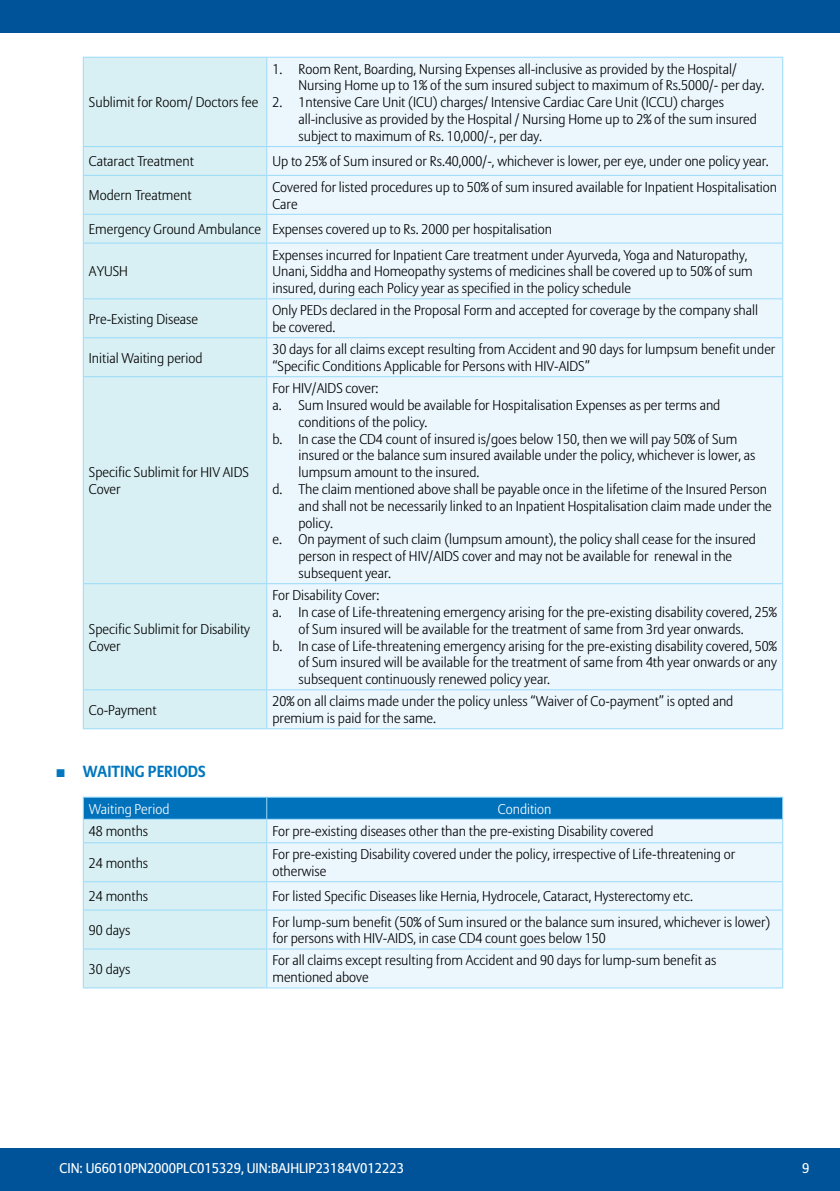
<style>
.page{position:relative;width:840px;height:1191px;background:#fff}
.page>*{position:absolute;margin:0;border:0;box-sizing:border-box;transform-origin:0 0}
.t1{font:700 16px "Allianz Sans";color:#0077be}
.t2{font:300 14px/16.8px "Allianz Sans";color:#000}
.t3{font:14px "Allianz Sans";color:#fff}
.t4{font:300 14px "Allianz Sans";color:#fff}
</style>
<div class="page">
<div style="left:0;top:0;width:839px;height:33px;background:#005399"></div>
<div style="left:0;top:1148px;width:839px;height:43px;background:#005399"></div>
<div style="left:84px;top:58px;width:182px;height:670px;background:#d8eff3"></div>
<div style="left:267px;top:58px;width:514px;height:670px;background:#ebf6fd"></div>
<hr style="left:83px;top:57px;width:183px;height:1px;background:#9adbf9">
<hr style="left:83px;top:58px;width:1px;height:88px;background:#9adbf9">
<hr style="left:266px;top:57px;width:516px;height:1px;background:#9adbf9">
<hr style="left:266px;top:58px;width:1px;height:88px;background:#9adbf9">
<hr style="left:781px;top:58px;width:1px;height:88px;background:#9adbf9">
<hr style="left:83px;top:146px;width:183px;height:1px;background:#9adbf9">
<svg style="left:83px;top:147px;width:1px;height:28px"></svg>
<hr style="left:266px;top:146px;width:516px;height:1px;background:#9adbf9">
<svg style="left:266px;top:147px;width:1px;height:28px"></svg>
<svg style="left:781px;top:147px;width:1px;height:28px"></svg>
<hr style="left:83px;top:175px;width:183px;height:1px;background:#9adbf9">
<hr style="left:83px;top:176px;width:1px;height:38px;background:#9adbf9">
<hr style="left:266px;top:175px;width:516px;height:1px;background:#9adbf9">
<hr style="left:266px;top:176px;width:1px;height:38px;background:#9adbf9">
<hr style="left:781px;top:176px;width:1px;height:38px;background:#9adbf9">
<hr style="left:83px;top:214px;width:183px;height:1px;background:#9adbf9">
<svg style="left:83px;top:215px;width:1px;height:28px"></svg>
<hr style="left:266px;top:214px;width:516px;height:1px;background:#9adbf9">
<svg style="left:266px;top:215px;width:1px;height:28px"></svg>
<svg style="left:781px;top:215px;width:1px;height:28px"></svg>
<hr style="left:83px;top:243px;width:183px;height:1px;background:#9adbf9">
<hr style="left:83px;top:244px;width:1px;height:54px;background:#9adbf9">
<hr style="left:266px;top:243px;width:516px;height:1px;background:#9adbf9">
<hr style="left:266px;top:244px;width:1px;height:54px;background:#9adbf9">
<hr style="left:781px;top:244px;width:1px;height:54px;background:#9adbf9">
<hr style="left:83px;top:298px;width:183px;height:1px;background:#9adbf9">
<hr style="left:83px;top:299px;width:1px;height:38px;background:#9adbf9">
<hr style="left:266px;top:298px;width:516px;height:1px;background:#9adbf9">
<hr style="left:266px;top:299px;width:1px;height:38px;background:#9adbf9">
<hr style="left:781px;top:299px;width:1px;height:38px;background:#9adbf9">
<hr style="left:83px;top:337px;width:183px;height:1px;background:#9adbf9">
<hr style="left:83px;top:338px;width:1px;height:38px;background:#9adbf9">
<hr style="left:266px;top:337px;width:516px;height:1px;background:#9adbf9">
<hr style="left:266px;top:338px;width:1px;height:38px;background:#9adbf9">
<hr style="left:781px;top:338px;width:1px;height:38px;background:#9adbf9">
<hr style="left:83px;top:376px;width:183px;height:1px;background:#9adbf9">
<hr style="left:83px;top:377px;width:1px;height:206px;background:#9adbf9">
<hr style="left:266px;top:376px;width:516px;height:1px;background:#9adbf9">
<hr style="left:266px;top:377px;width:1px;height:206px;background:#9adbf9">
<hr style="left:781px;top:377px;width:1px;height:206px;background:#9adbf9">
<hr style="left:83px;top:583px;width:183px;height:1px;background:#9adbf9">
<hr style="left:83px;top:584px;width:1px;height:105px;background:#9adbf9">
<hr style="left:266px;top:583px;width:516px;height:1px;background:#9adbf9">
<hr style="left:266px;top:584px;width:1px;height:105px;background:#9adbf9">
<hr style="left:781px;top:584px;width:1px;height:105px;background:#9adbf9">
<hr style="left:83px;top:689px;width:183px;height:1px;background:#9adbf9">
<hr style="left:83px;top:690px;width:1px;height:38px;background:#9adbf9">
<hr style="left:266px;top:689px;width:516px;height:1px;background:#9adbf9">
<hr style="left:266px;top:690px;width:1px;height:38px;background:#9adbf9">
<hr style="left:781px;top:690px;width:1px;height:38px;background:#9adbf9">
<hr style="left:83px;top:728px;width:183px;height:1px;background:#9adbf9">
<hr style="left:266px;top:728px;width:516px;height:1px;background:#9adbf9">
<hr style="left:83px;top:796px;width:183px;height:1px;background:#9adbf9">
<hr style="left:266px;top:796px;width:516px;height:1px;background:#9adbf9">
<svg style="left:83px;top:797px;width:699px;height:190px;background:#cae4f3"></svg>
<hr style="left:83px;top:909px;width:183px;height:1px;background:#9adbf9">
<hr style="left:83px;top:910px;width:1px;height:38px;background:#9adbf9">
<hr style="left:266px;top:909px;width:516px;height:1px;background:#9adbf9">
<hr style="left:266px;top:910px;width:1px;height:38px;background:#9adbf9">
<hr style="left:781px;top:910px;width:1px;height:38px;background:#9adbf9">
<hr style="left:83px;top:948px;width:183px;height:1px;background:#9adbf9">
<hr style="left:83px;top:949px;width:1px;height:38px;background:#9adbf9">
<hr style="left:266px;top:948px;width:516px;height:1px;background:#9adbf9">
<hr style="left:266px;top:949px;width:1px;height:38px;background:#9adbf9">
<hr style="left:781px;top:949px;width:1px;height:38px;background:#9adbf9">
<hr style="left:83px;top:987px;width:183px;height:1px;background:#9adbf9">
<hr style="left:266px;top:987px;width:516px;height:1px;background:#9adbf9">
<p class="t2" style="left:89px;top:95px;width:171px">Sublimit for Room/ Doctors fee</p>
<p class="t2" style="left:298px;top:61px;width:467px;text-indent:-26px">1. Room Rent, Boarding, Nursing Expenses all-inclusive as provided by the Hospital/<br>Nursing Home up to 1% of the sum insured subject to maximum of Rs.5000/- per day.</p>
<p class="t2" style="left:298px;top:95px;width:459px;text-indent:-26px">2. 1ntensive Care Unit (ICU) charges/ Intensive Cardiac Care Unit (ICCU) charges all-inclusive as provided by the Hospital / Nursing Home up to 2% of the sum insured subject to maximum of Rs. 10,000/-, per day.</p>
<p class="t2" style="left:89px;top:154px;width:106px">Cataract Treatment</p>
<p class="t2" style="left:272px;top:154px;width:497px">Up to 25% of Sum insured or Rs.40,000/-, whichever is lower, per eye, under one policy year.</p>
<p class="t2" style="left:89px;top:187px;width:104px">Modern Treatment</p>
<p class="t2" style="left:272px;top:179px;width:506px">Covered for listed procedures up to 50% of sum insured available for Inpatient Hospitalisation<br>Care</p>
<p class="t2" style="left:89px;top:221px;width:464px">Emergency Ground Ambulance Expenses covered up to Rs. 2000 per hospitalisation</p>
<p class="t2" style="left:89px;top:264px;width:40px">AYUSH</p>
<p class="t2" style="left:272px;top:247px;width:481px">Expenses incurred for Inpatient Care treatment under Ayurveda, Yoga and Naturopathy,<br>Unani, Siddha and Homeopathy systems of medicines shall be covered up to 50% of sum insured, during each Policy year as specified in the policy schedule</p>
<p class="t2" style="left:89px;top:311px;width:111px">Pre-Existing Disease</p>
<p class="t2" style="left:272px;top:303px;width:487px">Only PEDs declared in the Proposal Form and accepted for coverage by the company shall be covered.</p>
<p class="t2" style="left:89px;top:350px;width:115px">Initial Waiting period</p>
<p class="t2" style="left:272px;top:341px;width:504px">30 days for all claims except resulting from Accident and 90 days for lumpsum benefit under “Specific Conditions Applicable for Persons with HIV-AIDS”</p>
<p class="t2" style="left:89px;top:464px;width:161px">Specific Sublimit for HIV AIDS<br>Cover</p>
<p class="t2" style="left:89px;top:621px;width:162px">Specific Sublimit for Disability<br>Cover</p>
<p class="t2" style="left:272px;top:380px;width:107px">For HIV/AIDS cover:</p>
<p class="t2" style="left:272px;top:397px;width:449px">a. Sum Insured would be available for Hospitalisation Expenses as per terms and</p>
<p class="t2" style="left:298px;top:414px;width:130px">conditions of the policy.</p>
<p class="t2" style="left:272px;top:431px;width:466px">b. In case the CD4 count of insured is/goes below 150, then we will pay 50% of Sum</p>
<p class="t2" style="left:298px;top:448px;width:458px">insured or the balance sum insured available under the policy, whichever is lower, as</p>
<p class="t2" style="left:298px;top:464px;width:182px">lumpsum amount to the insured.</p>
<p class="t2" style="left:272px;top:481px;width:496px">d. The claim mentioned above shall be payable once in the lifetime of the Insured Person</p>
<p class="t2" style="left:298px;top:498px;width:474px">and shall not be necessarily linked to an Inpatient Hospitalisation claim made under the</p>
<p class="t2" style="left:298px;top:515px;width:36px">policy.</p>
<p class="t2" style="left:272px;top:532px;width:485px">e. On payment of such claim (lumpsum amount), the policy shall cease for the insured</p>
<p class="t2" style="left:298px;top:548px;width:435px">person in respect of HIV/AIDS cover and may not be available for renewal in the</p>
<p class="t2" style="left:298px;top:565px;width:94px">subsequent year.</p>
<p class="t2" style="left:272px;top:587px;width:108px">For Disability Cover:</p>
<p class="t2" style="left:272px;top:604px;width:505px">a. In case of Life-threatening emergency arising for the pre-existing disability covered, 25%</p>
<p class="t2" style="left:298px;top:621px;width:446px">of Sum insured will be available for the treatment of same from 3rd year onwards.</p>
<p class="t2" style="left:272px;top:638px;width:505px">b. In case of Life-threatening emergency arising for the pre-existing disability covered, 50%</p>
<p class="t2" style="left:298px;top:654px;width:480px">of Sum insured will be available for the treatment of same from 4th year onwards or any</p>
<p class="t2" style="left:298px;top:671px;width:253px">subsequent continuously renewed policy year.</p>
<p class="t2" style="left:89px;top:702px;width:69px">Co-Payment</p>
<p class="t2" style="left:272px;top:693px;width:462px">20% on all claims made under the policy unless “Waiver of Co-payment” is opted and premium is paid for the same.</p>
<p class="t1" style="left:83px;top:761px;width:124px">WAITING PERIODS</p>
<p class="t4" style="left:89px;top:800px;width:82px">Waiting Period</p>
<p class="t4" style="left:497px;top:800px;width:55px">Condition</p>
<p class="t2" style="left:89px;top:823px;width:61px">48 months</p>
<p class="t2" style="left:272px;top:823px;width:382px">For pre-existing diseases other than the pre-existing Disability covered</p>
<p class="t2" style="left:89px;top:855px;width:61px">24 months</p>
<p class="t2" style="left:272px;top:846px;width:464px">For pre-existing Disability covered under the policy, irrespective of Life-threatening or otherwise</p>
<p class="t2" style="left:89px;top:888px;width:61px">24 months</p>
<p class="t2" style="left:272px;top:888px;width:422px">For listed Specific Diseases like Hernia, Hydrocele, Cataract, Hysterectomy etc.</p>
<p class="t2" style="left:89px;top:922px;width:43px">90 days</p>
<p class="t2" style="left:272px;top:914px;width:499px">For lump-sum benefit (50% of Sum insured or the balance sum insured, whichever is lower) for persons with HIV-AIDS, in case CD4 count goes below 150</p>
<p class="t2" style="left:89px;top:961px;width:43px">30 days</p>
<p class="t2" style="left:272px;top:952px;width:445px">For all claims except resulting from Accident and 90 days for lump-sum benefit as mentioned above</p>
<p class="t3" style="left:59px;top:1159px;width:346px">CIN: U66010PN2000PLC015329, UIN:BAJHLIP23184V012223</p>
<p class="t3" style="left:801px;top:1159px;width:9px">9</p>
</div>
